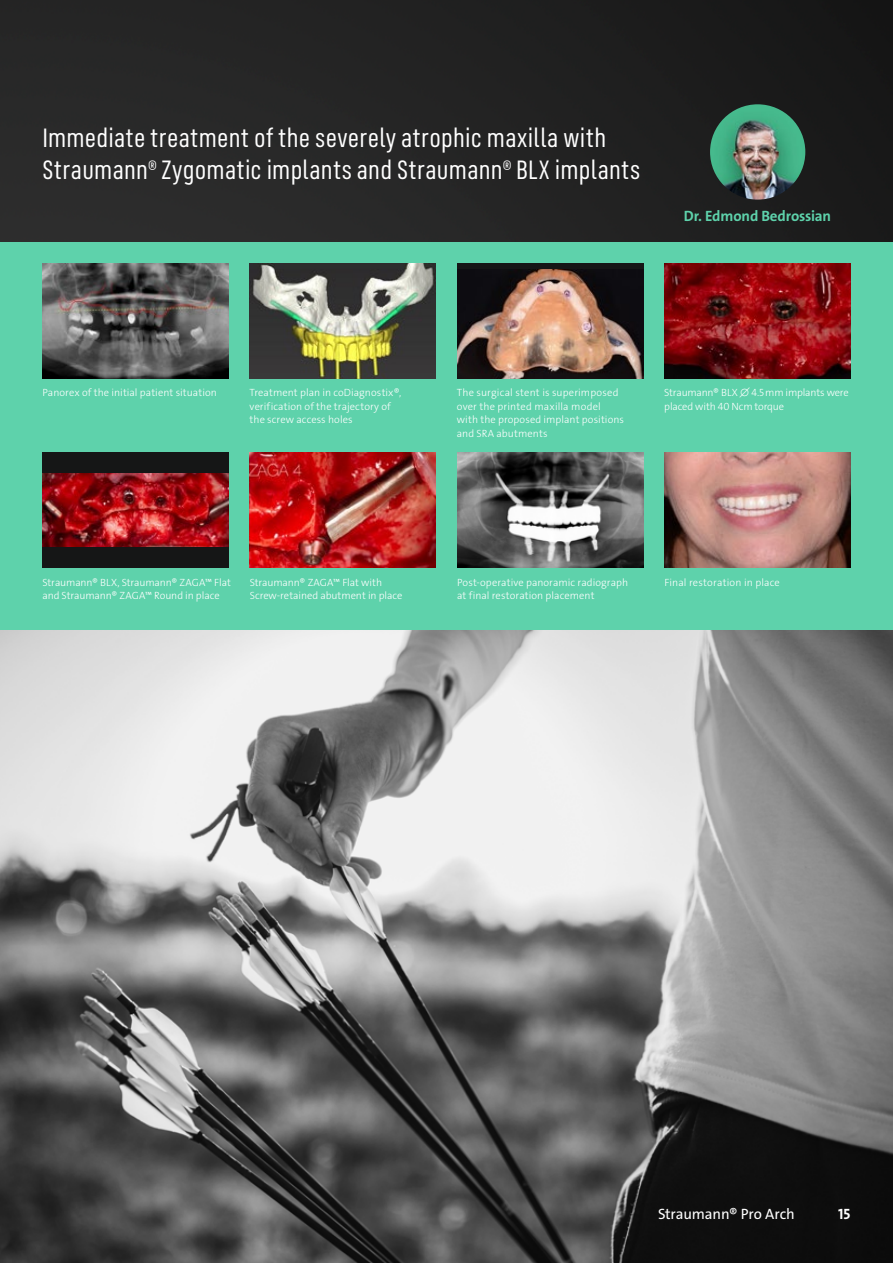
<style>
.page{position:relative;width:893px;height:1263px;background:#fff}
.page>*{position:absolute;margin:0;border:0;box-sizing:border-box;transform-origin:0 0}
.Lead{font:27px/31.5px "FS Industrie Cd";letter-spacing:.01em;color:#fff}
.Copy_Title{font:15px "The Sans LP7 Bld";letter-spacing:-.01em;color:#5ed2ab}
.t1{font:15px "The Sans LP5 Plain";letter-spacing:-.01em;color:#fff}
.t2{font:15px "The Sans LP7 Bld";color:#fff}
.t3{font:10.5px/13.5px "The Sans LP3 Lig";letter-spacing:.005em;color:#fff}
.t4{font:10.5px/13.5px "The Sans LP3 Lig";letter-spacing:-.015em;color:#fff}
</style>
<div class="page">
<img style="left:0;top:0;width:893px;height:242px">
<div style="left:0;top:242px;width:893px;height:388px;background:#5ed2ab"></div>
<img style="left:710px;top:104px;width:95px;height:96px;border-radius:48px">
<img style="left:250px;top:263px;width:186px;height:116px">
<div style="left:457px;top:263px;width:186px;height:116px;background:#151616"></div>
<img style="left:457px;top:270px;width:186px;height:109px">
<img style="left:664px;top:263px;width:186px;height:116px">
<div style="left:43px;top:452px;width:186px;height:116px;background:#151616"></div>
<img style="left:43px;top:473px;width:186px;height:74px">
<img style="left:250px;top:452px;width:186px;height:116px">
<img style="left:457px;top:452px;width:186px;height:116px">
<img style="left:664px;top:452px;width:186px;height:116px">
<img style="left:43px;top:263px;width:186px;height:116px">
<img style="left:0;top:630px;width:893px;height:633px">
<p class="Lead" style="left:43px;top:122px;width:599px">Immediate treatment of the severely atrophic maxilla with<br>Straumann® Zygomatic implants and Straumann® BLX implants</p>
<p class="Copy_Title" style="left:684px;top:207px;width:149px">Dr. Edmond Bedrossian</p>
<p class="t3" style="left:42px;top:386px;width:176px">Panorex of the initial patient situation</p>
<p class="t3" style="left:250px;top:386px;width:153px">Treatment plan in coDiagnostix®, verification of the trajectory of the screw access holes</p>
<p class="t3" style="left:457px;top:386px;width:169px">The surgical stent is superimposed over the printed maxilla model with the proposed implant positions and SRA abutments</p>
<p class="t4" style="left:664px;top:386px;width:186px">Straumann® BLX ∅ 4.5mm implants were placed with 40 Ncm torque</p>
<p class="t4" style="left:42px;top:575px;width:190px">Straumann® BLX, Straumann® ZAGA™ Flat and Straumann® ZAGA™ Round in place</p>
<p class="t3" style="left:250px;top:575px;width:154px">Straumann® ZAGA™ Flat with<br>Screw-retained abutment in place</p>
<p class="t3" style="left:457px;top:575px;width:173px">Post-operative panoramic radiograph at final restoration placement</p>
<p class="t3" style="left:664px;top:575px;width:117px">Final restoration in place</p>
<p class="t1" style="left:658px;top:1204px;width:138px">Straumann® Pro Arch</p>
<p class="t2" style="left:838px;top:1204px;width:14px">15</p>
</div>
